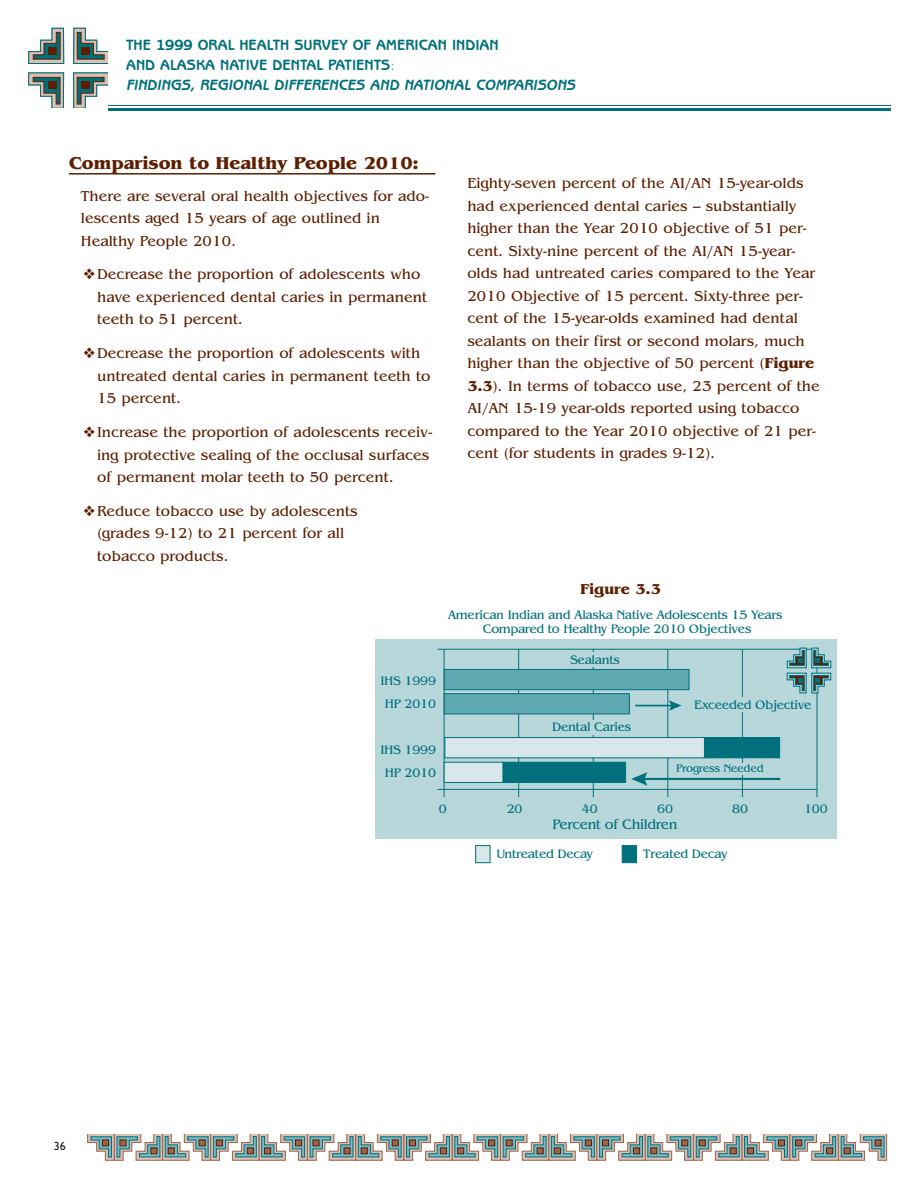
<style>
.page{position:relative;width:918px;height:1188px;background:#fff}
.page>*{position:absolute;margin:0;border:0;box-sizing:border-box;transform-origin:0 0}
.t1{font:700 18px "Benguiat";color:#5d1f00}
.t2{font:15px/22.5px "Benguiat";color:#5d1f00}
.t3{font:700 15px/20.2px "Benguiat Gothic";color:#00707c}
.t4{font:700 15px "Benguiat";color:#5d1f00}
.t5{font:14.25px "Benguiat";letter-spacing:-.025em;color:#00707c}
.t6{font:12.9px/23.2px "Benguiat";letter-spacing:-.025em;color:#00707c;text-align:center}
.t7{font:12px "Gill Sans";color:#231f20}
.t8{font:11.4px "Benguiat";letter-spacing:-.025em;color:#00707c}
.s1{font-weight:400}
.s2{font-style:italic}
.s3{font-weight:700}
</style>
<div class="page">
<hr style="left:108px;top:108px;width:783px;height:3px;background:#00707c">
<hr style="left:108px;top:105px;width:783px;height:1px;background:#00707c">
<svg style="left:87px;top:1134px;width:800px;height:27px"></svg>
<svg style="left:247px;top:1148px;width:7px;height:6px"></svg>
<hr style="left:69px;top:173px;width:367px;height:2px;background:#5d1f00">
<svg style="left:28px;top:28px;width:36px;height:36px"></svg>
<div style="left:48px;top:47px;width:8px;height:8px;background:#5d1f00"></div>
<svg style="left:73px;top:28px;width:35px;height:36px"></svg>
<div style="left:81px;top:47px;width:8px;height:8px;background:#5d1f00"></div>
<svg style="left:28px;top:73px;width:36px;height:35px"></svg>
<div style="left:48px;top:81px;width:8px;height:8px;background:#5d1f00"></div>
<svg style="left:73px;top:73px;width:35px;height:35px"></svg>
<div style="left:81px;top:81px;width:8px;height:8px;background:#5d1f00"></div>
<div style="left:375px;top:639px;width:462px;height:199px;background:#b8d7db"></div>
<hr style="left:438px;top:789px;width:379px;height:1px;background:#00707c">
<hr style="left:438px;top:649px;width:379px;height:1px;background:#00707c">
<hr style="left:444px;top:649px;width:1px;height:148px;background:#00707c">
<hr style="left:518px;top:649px;width:1px;height:148px;background:#00707c">
<hr style="left:593px;top:649px;width:1px;height:148px;background:#00707c">
<hr style="left:667px;top:649px;width:1px;height:148px;background:#00707c">
<hr style="left:742px;top:649px;width:1px;height:148px;background:#00707c">
<div style="left:693px;top:697px;width:109px;height:15px;background:#b8d7db"></div>
<hr style="left:817px;top:649px;width:1px;height:148px;background:#00707c">
<div style="left:671px;top:763px;width:82px;height:12px;background:#b8d7db"></div>
<hr style="left:642px;top:778px;width:138px;height:2px;background:#00707c">
<svg style="left:631px;top:772px;width:16px;height:14px"></svg>
<div style="left:475px;top:845px;width:15px;height:18px;background:#d8e8ea;border:1px solid #00707c"></div>
<div style="left:622px;top:845px;width:15px;height:18px;background:#00707c;border:1px solid #00707c"></div>
<svg style="left:443px;top:669px;width:247px;height:46px;background:#66abb4"></svg>
<div style="left:569px;top:652px;width:53px;height:15px;background:#b8d7db"></div>
<div style="left:570px;top:720px;width:53px;height:15px;background:#b8d7db"></div>
<div style="left:502px;top:762px;width:124px;height:21px;background:#00707c"></div>
<div style="left:444px;top:762px;width:59px;height:21px;background:#d8e8ea;border:1px solid #00707c"></div>
<div style="left:703px;top:737px;width:77px;height:21px;background:#00707c"></div>
<div style="left:444px;top:737px;width:261px;height:21px;background:#d8e8ea;border:1px solid #00707c"></div>
<svg style="left:787px;top:648px;width:44px;height:45px"></svg>
<p class="t3" style="left:126px;top:36px;width:451px">THE 1999 ORAL HEALTH SURVEY OF AMERICAN INDIAN<br>AND ALASKA NATIVE DENTAL PATIENTS<span class="s1">:<br></span><span class="s2">FINDINGS, REGIONAL DIFFERENCES AND NATIONAL COMPARISONS</span></p>
<p class="t1" style="left:69px;top:156px;width:351px">Comparison to Healthy People 2010:</p>
<p class="t2" style="left:81px;top:186px;width:350px">There are several oral health objectives for ado&shy;lescents aged 15 years of age outlined in<br>Healthy People 2010.</p>
<p class="t2" style="left:97px;top:265px;width:332px;text-indent:-14px">❖Decrease the proportion of adolescents who have experienced dental caries in permanent teeth to 51 percent.</p>
<p class="t2" style="left:97px;top:344px;width:335px;text-indent:-14px">❖Decrease the proportion of adolescents with untreated dental caries in permanent teeth to<br>15 percent.</p>
<p class="t2" style="left:97px;top:422px;width:337px;text-indent:-14px">❖Increase the proportion of adolescents receiv&shy;ing protective sealing of the occlusal surfaces of permanent molar teeth to 50 percent.</p>
<p class="t2" style="left:97px;top:501px;width:262px;text-indent:-14px">❖Reduce tobacco use by adolescents (grades 9-12) to 21 percent for all tobacco products.</p>
<p class="t6" style="left:380px;top:670px;width:57px">IHS 1999<br>HP 2010</p>
<p class="t6" style="left:380px;top:739px;width:57px">IHS 1999<br>HP 2010</p>
<p class="t2" style="left:467px;top:174px;width:354px">Eighty-seven percent of the AI/AN 15-year-olds had experienced dental caries – substantially higher than the Year 2010 objective of 51 per&shy;cent. Sixty-nine percent of the AI/AN 15-year&shy;olds had untreated caries compared to the Year 2010 Objective of 15 percent. Sixty-three per&shy;cent of the 15-year-olds examined had dental sealants on their first or second molars, much higher than the objective of 50 percent (<span class="s3">Figure 3.3</span>). In terms of tobacco use, 23 percent of the AI/AN 15-19 year-olds reported using tobacco compared to the Year 2010 objective of 21 per&shy;cent (for students in grades 9-12).</p>
<p class="t4" style="left:580px;top:583px;width:82px">Figure 3.3</p>
<p class="t6" style="left:448px;top:610px;width:336px;line-height:13.2px">American Indian and Alaska Native Adolescents 15 Years<br>Compared to Healthy People 2010 Objectives</p>
<p class="t6" style="left:570px;top:649px;width:51px">Sealants</p>
<p class="t6" style="left:552px;top:717px;width:81px">Dental Caries</p>
<p class="t6" style="left:694px;top:694px;width:119px">Exceeded Objective</p>
<p class="t8" style="left:676px;top:764px;width:89px">Progress Needed</p>
<p class="t6" style="left:439px;top:798px;width:10px">0</p>
<p class="t6" style="left:507px;top:798px;width:18px">20</p>
<p class="t6" style="left:582px;top:798px;width:18px">40</p>
<p class="t6" style="left:657px;top:798px;width:18px">60</p>
<p class="t6" style="left:732px;top:798px;width:18px">80</p>
<p class="t6" style="left:804px;top:798px;width:25px">100</p>
<p class="t7" style="left:54px;top:1142px;width:13px">36</p>
<p class="t5" style="left:553px;top:819px;width:127px">Percent of Children</p>
<p class="t6" style="left:496px;top:843px;width:98px">Untreated Decay</p>
<p class="t6" style="left:643px;top:843px;width:86px">Treated Decay</p>
</div>
